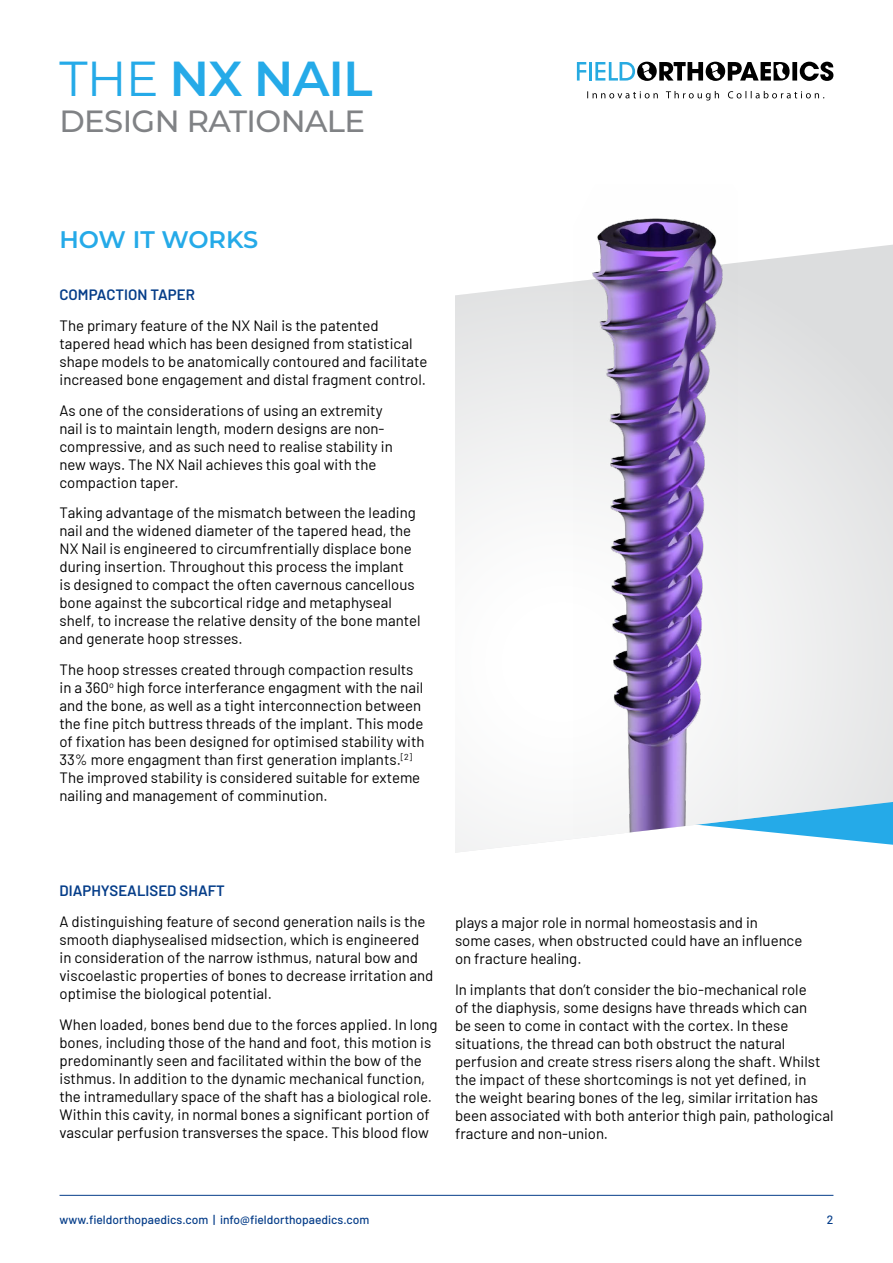
<style>
.page{position:relative;width:893px;height:1263px;background:#fff}
.page>*{position:absolute;margin:0;border:0;box-sizing:border-box;transform-origin:0 0}
.t1{font:600 49.2px "Montserrat";letter-spacing:-.02em;color:#25aae8}
.t2{font:500 30.75px "Montserrat";letter-spacing:-.02em;color:#808285}
.t3{font:600 24px "Montserrat";color:#25aae8}
.t4{font:15px/18px "Barlow";color:#000}
.t5{font:600 15px "Barlow";color:#053d89}
.t6{font:500 12px "Barlow";color:#053d89}
.s1{font-weight:400}
</style>
<div class="page">
<hr style="left:60px;top:1195px;width:773px;height:1px;background:#053d89">
<svg style="left:455px;top:245px;width:438px;height:608px;fill:#eeefef"></svg>
<img style="left:573px;top:218px;width:165px;height:618px">
<svg style="left:577px;top:62px;width:9px;height:19px"></svg>
<hr style="left:589px;top:62px;width:3px;height:19px;background:#27aae1">
<svg style="left:595px;top:62px;width:238px;height:19px"></svg>
<svg style="left:587px;top:91px;width:237px;height:9px"></svg>
<h1 class="t1" style="left:60px;top:46px;width:315px"><span class="s1">THE</span> NX NAIL</h1>
<h2 class="t2" style="left:60px;top:99px;width:307px">DESIGN RATIONALE</h2>
<h3 class="t3" style="left:60px;top:224px;width:200px">HOW IT WORKS</h3>
<p class="t5" style="left:60px;top:284px;width:137px">COMPACTION TAPER</p>
<p class="t4" style="left:60px;top:315px;width:369px">The primary feature of the NX Nail is the patented tapered head which has been designed from statistical shape models to be anatomically contoured and facilitate increased bone engagement and distal fragment control.</p>
<p class="t4" style="left:60px;top:400px;width:335px">As one of the considerations of using an extremity nail is to maintain length, modern designs are non&shy;compressive, and as such need to realise stability in new ways. The NX Nail achieves this goal with the compaction taper.</p>
<p class="t4" style="left:60px;top:503px;width:363px">Taking advantage of the mismatch between the leading nail and the widened diameter of the tapered head, the NX Nail is engineered to circumfrentially displace bone during insertion. Throughout this process the implant<br>is designed to compact the often cavernous cancellous bone against the subcortical ridge and metaphyseal shelf, to increase the relative density of the bone mantel and generate hoop stresses.</p>
<p class="t4" style="left:60px;top:659px;width:367px">The hoop stresses created through compaction results in a 360<sup>o</sup> high force interferance engagment with the nail and the bone, as well as a tight interconnection between the fine pitch buttress threads of the implant. This mode of fixation has been designed for optimised stability with 33% more engagment than first generation implants.<sup>[2] </sup>The improved stability is considered suitable for exteme nailing and management of comminution.</p>
<p class="t5" style="left:60px;top:880px;width:167px">DIAPHYSEALISED SHAFT</p>
<p class="t4" style="left:60px;top:911px;width:375px">A distinguishing feature of second generation nails is the smooth diaphysealised midsection, which is engineered in consideration of the narrow isthmus, natural bow and viscoelastic properties of bones to decrease irritation and optimise the biological potential.</p>
<p class="t4" style="left:60px;top:1014px;width:380px">When loaded, bones bend due to the forces applied. In long bones, including those of the hand and foot, this motion is predominantly seen and facilitated within the bow of the isthmus. In addition to the dynamic mechanical function, the intramedullary space of the shaft has a biological role.<br>Within this cavity, in normal bones a significant portion of vascular perfusion transverses the space. This blood flow</p>
<p class="t4" style="left:455px;top:912px;width:349px">plays a major role in normal homeostasis and in<br>some cases, when obstructed could have an influence on fracture healing.</p>
<p class="t4" style="left:455px;top:979px;width:380px">In implants that don’t consider the bio-mechanical role<br>of the diaphysis, some designs have threads which can<br>be seen to come in contact with the cortex. In these situations, the thread can both obstruct the natural perfusion and create stress risers along the shaft. Whilst the impact of these shortcomings is not yet defined, in<br>the weight bearing bones of the leg, similar irritation has been associated with both anterior thigh pain, pathological fracture and non-union.</p>
<p class="t6" style="left:60px;top:1211px;width:311px">www.fieldorthopaedics.com | info@fieldorthopaedics.com</p>
<p class="t6" style="left:827px;top:1211px;width:8px">2</p>
</div>
